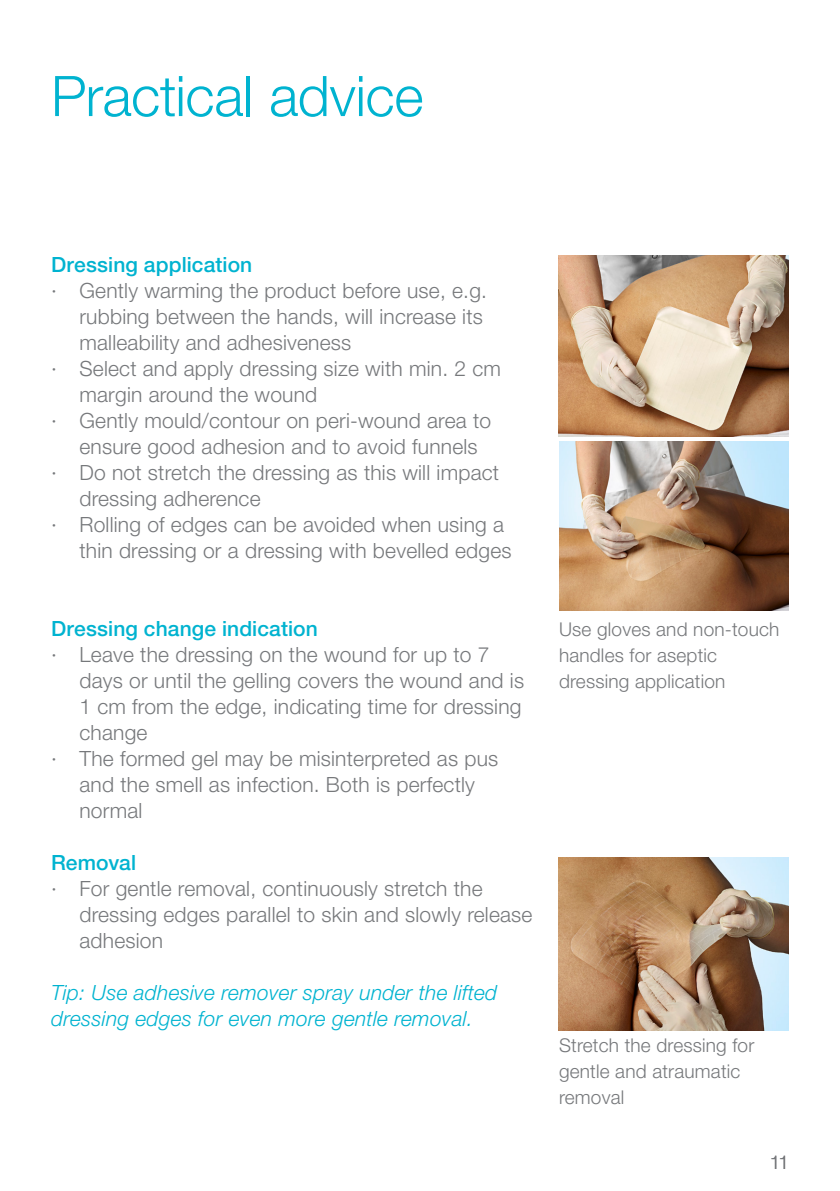
<style>
.page{position:relative;width:840px;height:1191px;background:#fff}
.page>*{position:absolute;margin:0;border:0;box-sizing:border-box;transform-origin:0 0}
.Spread_pullout{font:300 56px "Helvetica Neue LT Pro";letter-spacing:-.005em;color:#00b3d0}
.Spread_text{font:300 21px/26px "Helvetica Neue LT Pro";letter-spacing:.01em;color:#76787b}
.Spread_text-2{font:italic 300 21px/26px "Helvetica Neue LT Pro";letter-spacing:.01em;color:#00b3d0}
.Spread_text_headings{font:500 21px "Helvetica Neue LT Pro";letter-spacing:.005em;color:#00b3d0}
.Spread_caption{font:300 19px/26px "Helvetica Neue LT Pro";letter-spacing:.01em;color:#76787b}
</style>
<div class="page">
<img style="left:559px;top:441px;width:229px;height:169px">
<img style="left:558px;top:256px;width:230px;height:180px">
<img style="left:558px;top:857px;width:230px;height:173px">
<p class="Spread_pullout" style="left:51px;top:62px;width:373px">Practical advice</p>
<p class="Spread_text_headings" style="left:51px;top:252px;width:203px">Dressing application</p>
<p class="Spread_text" style="left:79px;top:277px;width:409px;text-indent:-28px">· Gently warming the product before use, e.g. rubbing between the hands, will increase its malleability and adhesiveness</p>
<p class="Spread_text" style="left:79px;top:355px;width:423px;text-indent:-28px">· Select and apply dressing size with min. 2 cm margin around the wound</p>
<p class="Spread_text" style="left:79px;top:407px;width:413px;text-indent:-28px">· Gently mould/contour on peri-wound area to ensure good adhesion and to avoid funnels</p>
<p class="Spread_text" style="left:79px;top:459px;width:421px;text-indent:-28px">· Do not stretch the dressing as this will impact dressing adherence</p>
<p class="Spread_text" style="left:79px;top:511px;width:433px;text-indent:-28px">· Rolling of edges can be avoided when using a thin dressing or a dressing with bevelled edges</p>
<p class="Spread_text_headings" style="left:51px;top:616px;width:268px">Dressing change indication</p>
<p class="Spread_text" style="left:79px;top:641px;width:446px;text-indent:-28px">· Leave the dressing on the wound for up to 7 days or until the gelling covers the wound and is 1 cm from the edge, indicating time for dressing change</p>
<p class="Spread_text" style="left:79px;top:745px;width:420px;text-indent:-28px">· The formed gel may be misinterpreted as pus and the smell as infection. Both is perfectly normal</p>
<p class="Spread_text_headings" style="left:51px;top:850px;width:86px">Removal</p>
<p class="Spread_text" style="left:79px;top:875px;width:454px;text-indent:-28px">· For gentle removal, continuously stretch the dressing edges parallel to skin and slowly release adhesion</p>
<p class="Spread_text-2" style="left:51px;top:979px;width:447px">Tip: Use adhesive remover spray under the lifted dressing edges for even more gentle removal.</p>
<p class="Spread_caption" style="left:558px;top:616px;width:222px">Use gloves and non-touch handles for aseptic dressing application</p>
<p class="Spread_caption" style="left:558px;top:1032px;width:197px">Stretch the dressing for gentle and atraumatic removal</p>
<p class="Spread_caption" style="left:769px;top:1149px;width:21px">11</p>
</div>
